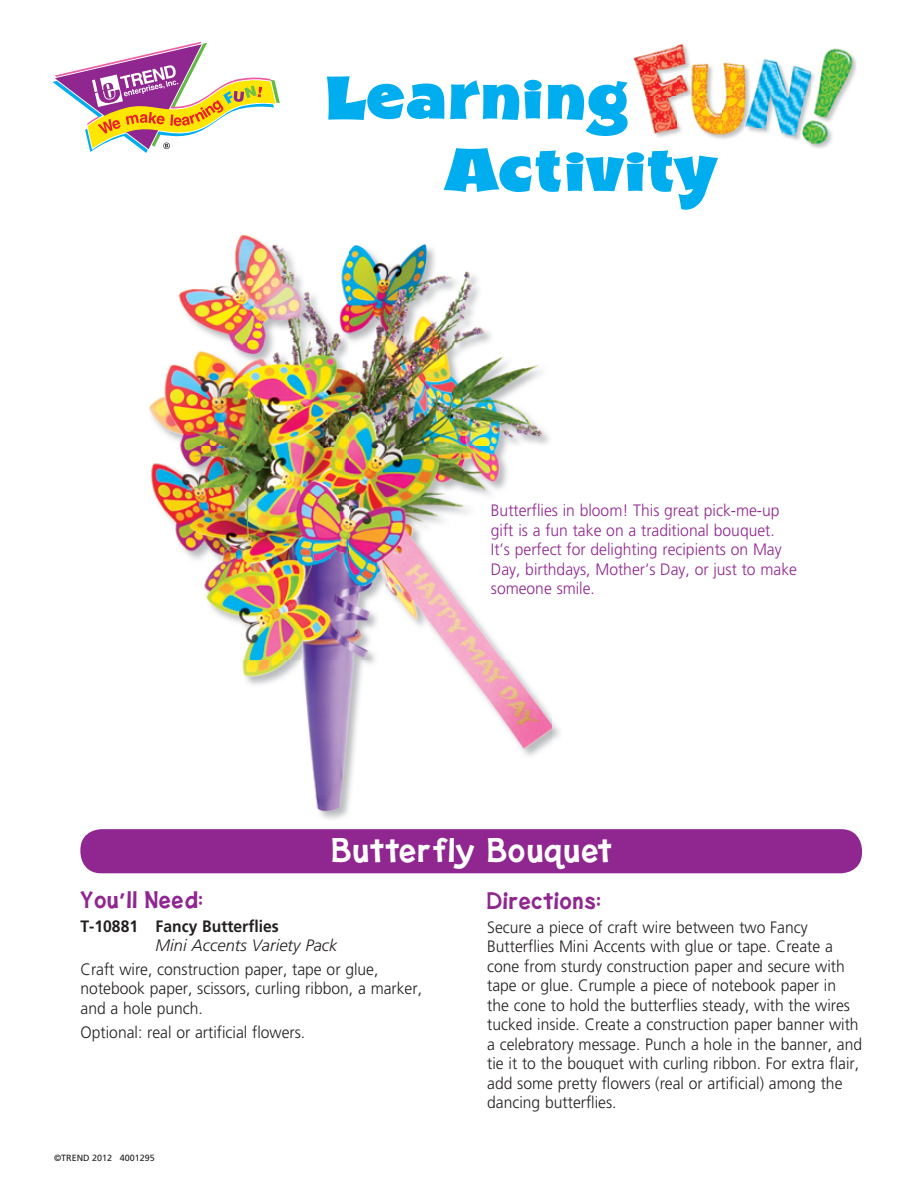
<style>
.page{position:relative;width:918px;height:1188px;background:#fff}
.page>*{position:absolute;margin:0;border:0;box-sizing:border-box;transform-origin:0 0}
.t1{font:60px/72.4px "AS Shocard Block";letter-spacing:.04em;color:#00aeef}
.t2{font:700 30px "Lorin";letter-spacing:.05em;color:#fff}
.t3{font:700 21px "Lorin";letter-spacing:.05em;color:#90268f}
.t4{font:300 16.5px/19.5px "Frutiger";color:#231f20;scale:.95 1}
.t5{font:300 16.5px/19.5px "Frutiger";color:#90268f;scale:.95 1}
.t6{font:700 16.5px "Frutiger";color:#231f20;scale:.95 1}
.t7{font:italic 300 16.5px "Frutiger";color:#231f20}
.t8{font:9px "Frutiger";color:#231f20}
.s1{font-family:"Frutiger"}
</style>
<div class="page">
<svg style="left:52px;top:41px;width:228px;height:112px"></svg>
<img style="left:633px;top:44px;width:223px;height:104px">
<img style="left:175px;top:274px;width:385px;height:499px">
<img style="left:234px;top:189px;width:237px;height:85px">
<img style="left:149px;top:364px;width:26px;height:161px">
<img style="left:313px;top:773px;width:39px;height:46px">
<img style="left:444px;top:192px;width:27px;height:18px">
<img style="left:444px;top:174px;width:108px;height:18px">
<div style="left:80px;top:829px;width:782px;height:44px;background:#90268f;border-radius:21px"></div>
<h1 class="t1" style="left:447px;top:66px;width:272px;text-indent:-121px">Learning<br>Activity</h1>
<p class="t5" style="left:491px;top:502px;width:324px">Butterflies in bloom! This great pick-me-up gift is a fun take on a traditional bouquet.<br>It’s perfect for delighting recipients on May Day, birthdays, Mother’s Day, or just to make someone smile.</p>
<h2 class="t2" style="left:332px;top:837px;width:281px">Butterfly Bouquet</h2>
<p class="t3" style="left:81px;top:890px;width:123px">You<span class="s1">’</span>ll Need:</p>
<p class="t6" style="left:81px;top:919px;width:210px">T-10881 Fancy Butterflies</p>
<p class="t7" style="left:156px;top:939px;width:183px">Mini Accents Variety Pack</p>
<p class="t4" style="left:81px;top:961px;width:361px">Craft wire, construction paper, tape or glue, notebook paper, scissors, curling ribbon, a marker, and a hole punch.</p>
<p class="t4" style="left:81px;top:1024px;width:238px">Optional: real or artificial flowers.</p>
<p class="t8" style="left:54px;top:1154px;width:102px">©TREND 2012 4001295</p>
<p class="t3" style="left:487px;top:891px;width:115px">Directions:</p>
<p class="t4" style="left:487px;top:918px;width:396px">Secure a piece of craft wire between two Fancy Butterflies Mini Accents with glue or tape. Create a cone from sturdy construction paper and secure with tape or glue. Crumple a piece of notebook paper in<br>the cone to hold the butterflies steady, with the wires tucked inside. Create a construction paper banner with a celebratory message. Punch a hole in the banner, and tie it to the bouquet with curling ribbon. For extra flair, add some pretty flowers (real or artificial) among the dancing butterflies.</p>
</div>
